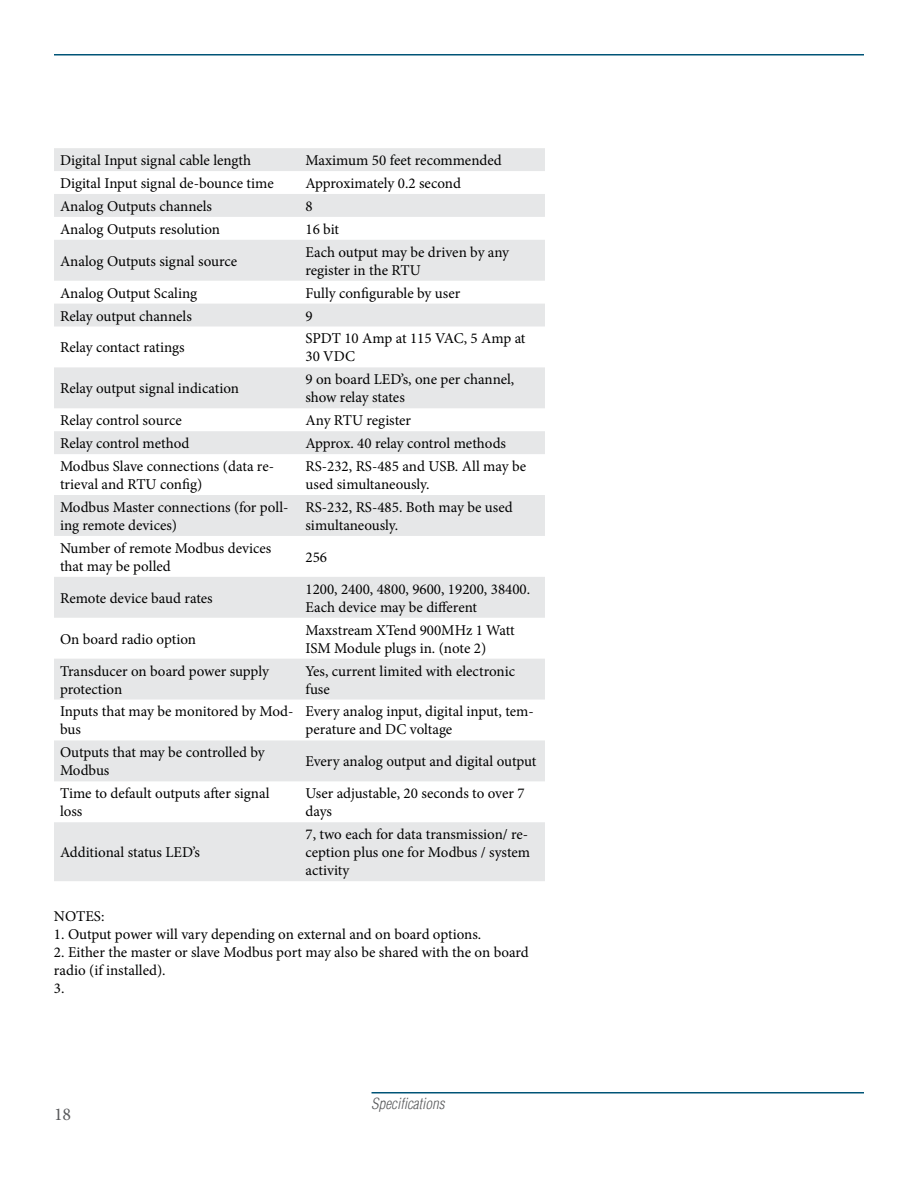
<style>
.page{position:relative;width:918px;height:1188px;background:#fff}
.page>*{position:absolute;margin:0;border:0;box-sizing:border-box;transform-origin:0 0}
.t1{font:18px "Minion Pro";color:#58595b}
.t2{font:15px/18px "Minion Pro";letter-spacing:-.005em;color:#000}
.t3{font:italic 300 condensed 15px "Helvetica LT";color:#58595b}
</style>
<div class="page">
<hr style="left:54px;top:54px;width:810px;height:2px;background:#005477">
<hr style="left:372px;top:1092px;width:492px;height:2px;background:#005477">
<svg style="left:54px;top:148px;width:491px;height:733px;fill:#e6e7e8"></svg>
<p class="t2" style="left:60px;top:151px;width:193px">Digital Input signal cable length</p>
<p class="t2" style="left:305px;top:151px;width:198px">Maximum 50 feet recommended</p>
<p class="t2" style="left:60px;top:174px;width:215px">Digital Input signal de-bounce time</p>
<p class="t2" style="left:305px;top:174px;width:157px">Approximately 0.2 second</p>
<p class="t2" style="left:60px;top:197px;width:154px">Analog Outputs channels</p>
<p class="t2" style="left:305px;top:197px;width:9px">8</p>
<p class="t2" style="left:60px;top:220px;width:162px">Analog Outputs resolution</p>
<p class="t2" style="left:305px;top:220px;width:35px">16 bit</p>
<p class="t2" style="left:60px;top:252px;width:179px">Analog Outputs signal source</p>
<p class="t2" style="left:305px;top:243px;width:205px">Each output may be driven by any register in the RTU</p>
<p class="t2" style="left:60px;top:284px;width:139px">Analog Output Scaling</p>
<p class="t2" style="left:305px;top:284px;width:156px">Fully configurable by user</p>
<p class="t2" style="left:60px;top:307px;width:133px">Relay output channels</p>
<p class="t2" style="left:305px;top:307px;width:9px">9</p>
<p class="t2" style="left:60px;top:339px;width:126px">Relay contact ratings</p>
<p class="t2" style="left:305px;top:330px;width:222px">SPDT 10 Amp at 115 VAC, 5 Amp at<br>30 VDC</p>
<p class="t2" style="left:60px;top:380px;width:181px">Relay output signal indication</p>
<p class="t2" style="left:305px;top:371px;width:210px">9 on board LED’s, one per channel, show relay states</p>
<p class="t2" style="left:60px;top:412px;width:123px">Relay control source</p>
<p class="t2" style="left:305px;top:412px;width:107px">Any RTU register</p>
<p class="t2" style="left:60px;top:434px;width:131px">Relay control method</p>
<p class="t2" style="left:305px;top:434px;width:202px">Approx. 40 relay control methods</p>
<p class="t2" style="left:60px;top:457px;width:216px">Modbus Slave connections (data re&shy;trieval and RTU config)</p>
<p class="t2" style="left:305px;top:457px;width:222px">RS-232, RS-485 and USB. All may be used simultaneously.</p>
<p class="t2" style="left:60px;top:498px;width:230px">Modbus Master connections (for poll&shy;ing remote devices)</p>
<p class="t2" style="left:305px;top:498px;width:209px">RS-232, RS-485. Both may be used simultaneously.</p>
<p class="t2" style="left:60px;top:539px;width:213px">Number of remote Modbus devices that may be polled</p>
<p class="t2" style="left:305px;top:548px;width:23px">256</p>
<p class="t2" style="left:60px;top:589px;width:154px">Remote device baud rates</p>
<p class="t2" style="left:305px;top:580px;width:226px">1200, 2400, 4800, 9600, 19200, 38400.<br>Each device may be different</p>
<p class="t2" style="left:60px;top:630px;width:138px">On board radio option</p>
<p class="t2" style="left:305px;top:621px;width:211px">Maxstream XTend 900MHz 1 Watt<br>ISM Module plugs in. (note 2)</p>
<p class="t2" style="left:60px;top:662px;width:210px">Transducer on board power supply protection</p>
<p class="t2" style="left:305px;top:662px;width:211px">Yes, current limited with electronic fuse</p>
<p class="t2" style="left:60px;top:703px;width:235px">Inputs that may be monitored by Mod&shy;bus</p>
<p class="t2" style="left:305px;top:703px;width:230px">Every analog input, digital input, tem&shy;perature and DC voltage</p>
<p class="t2" style="left:60px;top:744px;width:206px">Outputs that may be controlled by<br>Modbus</p>
<p class="t2" style="left:305px;top:753px;width:233px">Every analog output and digital output</p>
<p class="t2" style="left:60px;top:785px;width:211px">Time to default outputs after signal loss</p>
<p class="t2" style="left:305px;top:785px;width:221px">User adjustable, 20 seconds to over 7 days</p>
<p class="t2" style="left:60px;top:843px;width:141px">Additional status LED’s</p>
<p class="t2" style="left:305px;top:825px;width:226px">7, two each for data transmission/ re&shy;ception plus one for Modbus / system activity</p>
<p class="t2" style="left:54px;top:908px;width:52px">NOTES:</p>
<p class="t2" style="left:54px;top:926px;width:429px">1. Output power will vary depending on external and on board options.</p>
<p class="t2" style="left:54px;top:944px;width:476px">2. Either the master or slave Modbus port may also be shared with the on board radio (if installed).<br>3.</p>
<p class="t1" style="left:54px;top:1102px;width:19px">18</p>
<p class="t3" style="left:371px;top:1094px;width:78px">Specifications</p>
</div>
